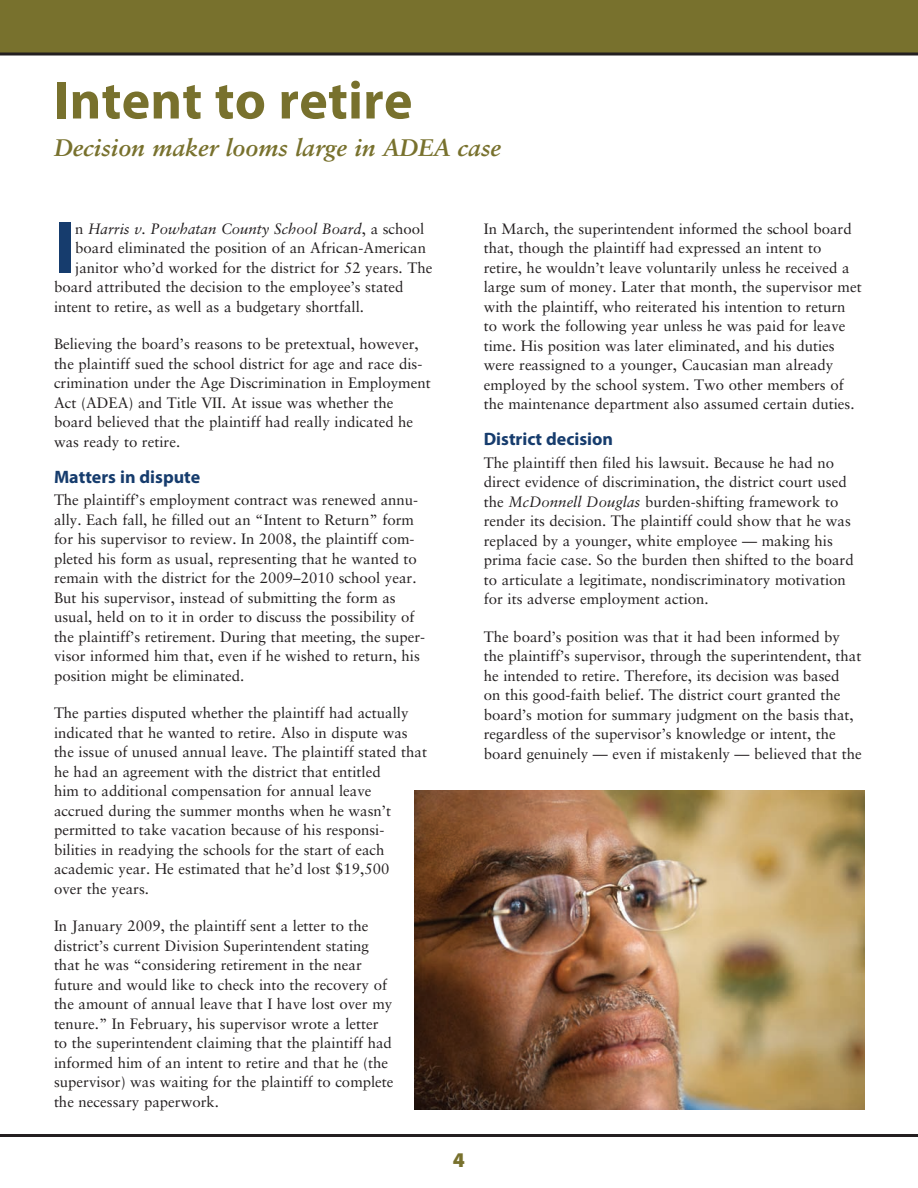
<style>
.page{position:relative;width:918px;height:1188px;background:#fff}
.page>*{position:absolute;margin:0;border:0;box-sizing:border-box;transform-origin:0 0}
.t1{font:700 74.25px "Myriad Pro";color:#163c6d}
.t2{font:700 54px "Myriad Pro";letter-spacing:.005em;color:#78712d}
.t3{font:italic 700 24px "Sabon LT Std";color:#78712d}
.t4{font:900 21px "Myriad Pro";color:#78712d}
.t5{font:700 18px "Myriad Pro";color:#163c6d}
.t6{font:15px/19.5px "Sabon LT Std";color:#231f20}
.t7{font:italic 15px "Sabon LT Std";color:#231f20}
.s1{font-style:normal}
.s2{font-style:italic}
</style>
<div class="page">
<hr style="left:0;top:1134px;width:918px;height:3px;background:#231f20">
<div style="left:0;top:0;width:918px;height:54px;background:#78712d"></div>
<svg style="left:0;top:52px;width:918px;height:4px"></svg>
<img style="left:414px;top:790px;width:450px;height:320px">
<h2 class="t2" style="left:54px;top:70px;width:360px">Intent to retire</h2>
<h3 class="t3" style="left:54px;top:133px;width:449px">Decision maker looms large in ADEA case</h3>
<h1 class="t1" style="left:54px;top:206px;width:23px">I</h1>
<p class="t7" style="left:75px;top:220px;width:351px"><span class="s1">n</span> Harris v. Powhatan County School Board<span class="s1">, a school</span></p>
<p class="t6" style="left:75px;top:238px;width:352px">board eliminated the position of an African-American</p>
<p class="t6" style="left:75px;top:258px;width:359px">janitor who’d worked for the district for 52 years. The</p>
<p class="t6" style="left:54px;top:277px;width:351px">board attributed the decision to the employee’s stated</p>
<p class="t6" style="left:54px;top:297px;width:312px">intent to retire, as well as a budgetary shortfall.</p>
<p class="t6" style="left:54px;top:334px;width:378px">Believing the board’s reasons to be pretextual, however, the plaintiff sued the school district for age and race dis&shy;crimination under the Age Discrimination in Employment Act (ADEA) and Title VII. At issue was whether the board believed that the plaintiff had really indicated he was ready to retire.</p>
<p class="t5" style="left:54px;top:467px;width:148px">Matters in dispute</p>
<p class="t6" style="left:54px;top:490px;width:373px">The plaintiff’s employment contract was renewed annu&shy;ally. Each fall, he filled out an “Intent to Return” form for his supervisor to review. In 2008, the plaintiff com&shy;pleted his form as usual, representing that he wanted to remain with the district for the 2009–2010 school year.<br>But his supervisor, instead of submitting the form as usual, held on to it in order to discuss the possibility of the plaintiff’s retirement. During that meeting, the super&shy;visor informed him that, even if he wished to return, his position might be eliminated.</p>
<p class="t6" style="left:54px;top:703px;width:375px">The parties disputed whether the plaintiff had actually indicated that he wanted to retire. Also in dispute was the issue of unused annual leave. The plaintiff stated that he had an agreement with the district that entitled<br>him to additional compensation for annual leave<br>accrued during the summer months when he wasn’t permitted to take vacation because of his responsi&shy;bilities in readying the schools for the start of each academic year. He estimated that he’d lost $19,500<br>over the years.</p>
<p class="t6" style="left:54px;top:916px;width:341px">In January 2009, the plaintiff sent a letter to the district’s current Division Superintendent stating that he was “considering retirement in the near future and would like to check into the recovery of the amount of annual leave that I have lost over my tenure.” In February, his supervisor wrote a letter to the superintendent claiming that the plaintiff had informed him of an intent to retire and that he (the supervisor) was waiting for the plaintiff to complete the necessary paperwork.</p>
<p class="t6" style="left:484px;top:219px;width:379px">In March, the superintendent informed the school board that, though the plaintiff had expressed an intent to retire, he wouldn’t leave voluntarily unless he received a large sum of money. Later that month, the supervisor met with the plaintiff, who reiterated his intention to return to work the following year unless he was paid for leave time. His position was later eliminated, and his duties were reassigned to a younger, Caucasian man already employed by the school system. Two other members of the maintenance department also assumed certain duties.</p>
<p class="t5" style="left:484px;top:429px;width:131px">District decision</p>
<p class="t6" style="left:484px;top:453px;width:372px">The plaintiff then filed his lawsuit. Because he had no direct evidence of discrimination, the district court used the <span class="s2">McDonnell Douglas</span> burden-shifting framework to render its decision. The plaintiff could show that he was replaced by a younger, white employee — making his prima facie case. So the burden then shifted to the board to articulate a legitimate, nondiscriminatory motivation for its adverse employment action.</p>
<p class="t6" style="left:484px;top:627px;width:379px">The board’s position was that it had been informed by the plaintiff’s supervisor, through the superintendent, that he intended to retire. Therefore, its decision was based<br>on this good-faith belief. The district court granted the board’s motion for summary judgment on the basis that, regardless of the supervisor’s knowledge or intent, the board genuinely — even if mistakenly — believed that the</p>
<h3 class="t4" style="left:453px;top:1148px;width:14px">4</h3>
</div>
